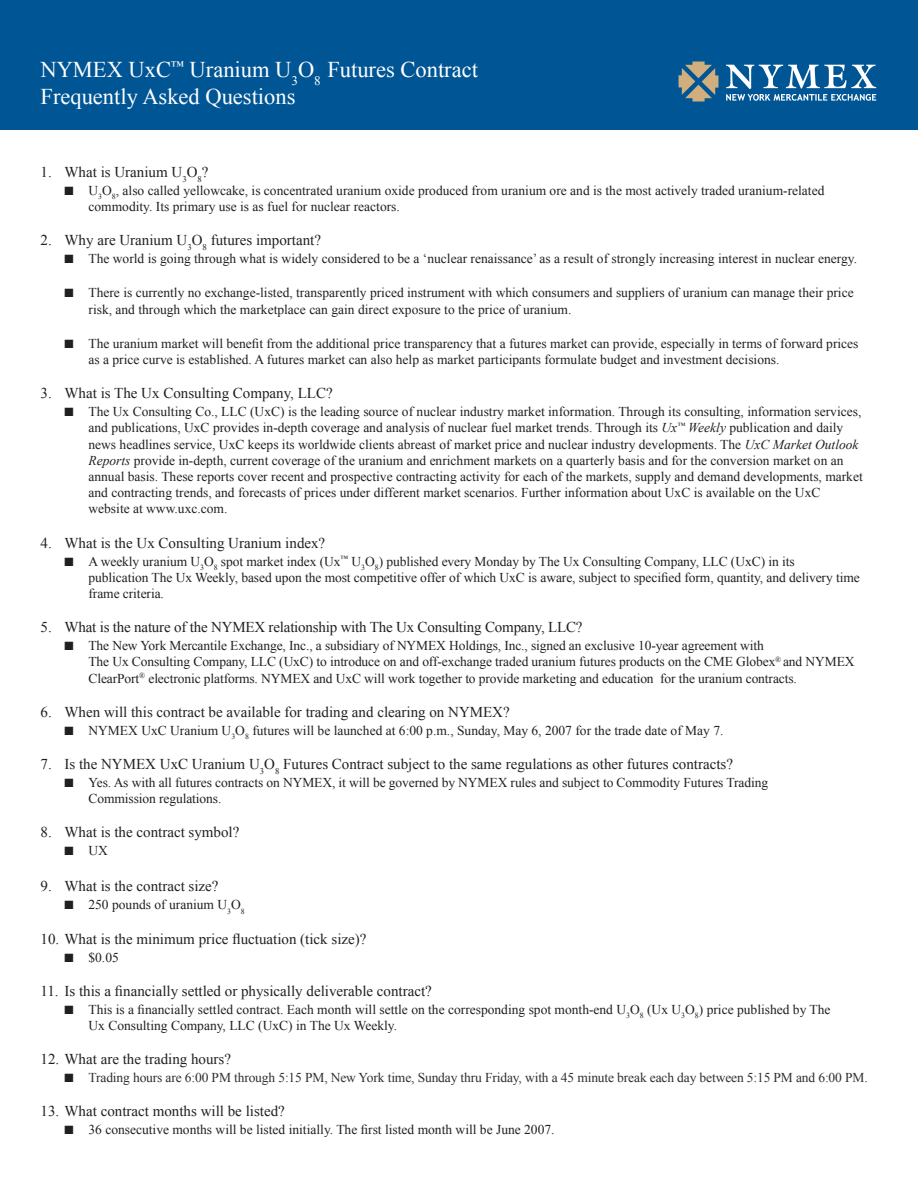
<style>
.page{position:relative;width:918px;height:1188px;background:#fff}
.page>*{position:absolute;margin:0;border:0;box-sizing:border-box;transform-origin:0 0}
.t1{font:22.5px/27px "Times New Roman";color:#fff}
.t2{font:15px "Times New Roman";color:#231f20}
.t3{font:13.5px/16.2px "Times New Roman";color:#231f20}
.t4{font:13.5px "Times New Roman";letter-spacing:-.01em;color:#2e2f2e}
.s1{font-style:italic}
.s2{color:#231f20}
</style>
<div class="page">
<div style="left:0;top:0;width:918px;height:129px;background:#005595"></div>
<svg style="left:679px;top:62px;width:39px;height:39px"></svg>
<svg style="left:726px;top:65px;width:150px;height:36px"></svg>
<h1 class="t1" style="left:40px;top:56px;width:439px">NYMEX UxC<sup>™</sup> Uranium U<sub>3</sub>O<sub>8</sub> Futures Contract<br>Frequently Asked Questions</h1>
<p class="t2" style="left:40px;top:163px;width:170px">1. What is Uranium U<sub>3</sub>O<sub>8</sub>?</p>
<p class="t3" style="left:89px;top:182px;width:737px;text-indent:-24px">■ U<sub>3</sub>O<sub>8</sub>, also called yellowcake, is concentrated uranium oxide produced from uranium ore and is the most actively traded uranium-related commodity. Its primary use is as fuel for nuclear reactors.</p>
<p class="t2" style="left:40px;top:231px;width:282px">2. Why are Uranium U<sub>3</sub>O<sub>8</sub> futures important?</p>
<p class="t3" style="left:64px;top:250px;width:794px">■ The world is going through what is widely considered to be a ‘nuclear renaissance’ as a result of strongly increasing interest in nuclear energy.</p>
<p class="t3" style="left:89px;top:285px;width:767px;text-indent:-24px">■ There is currently no exchange-listed, transparently priced instrument with which consumers and suppliers of uranium can manage their price risk, and through which the marketplace can gain direct exposure to the price of uranium.</p>
<p class="t3" style="left:89px;top:335px;width:772px;text-indent:-24px">■ The uranium market will benefit from the additional price transparency that a futures market can provide, especially in terms of forward prices as a price curve is established. A futures market can also help as market participants formulate budget and investment decisions.</p>
<p class="t2" style="left:40px;top:384px;width:294px">3. What is The Ux Consulting Company, LLC?</p>
<p class="t3" style="left:89px;top:403px;width:776px;text-indent:-24px">■ The Ux Consulting Co., LLC (UxC) is the leading source of nuclear industry market information. Through its consulting, information services, and publications, UxC provides in-depth coverage and analysis of nuclear fuel market trends. Through its <span class="s1">Ux</span><sup>™</sup> <span class="s1">Weekly</span> publication and daily news headlines service, UxC keeps its worldwide clients abreast of market price and nuclear industry developments. The <span class="s1">UxC Market Outlook Reports</span> provide in-depth, current coverage of the uranium and enrichment markets on a quarterly basis and for the conversion market on an annual basis. These reports cover recent and prospective contracting activity for each of the markets, supply and demand developments, market and contracting trends, and forecasts of prices under different market scenarios. Further information about UxC is available on the UxC website at www.uxc.com.</p>
<p class="t2" style="left:40px;top:534px;width:286px">4. What is the Ux Consulting Uranium index?</p>
<p class="t3" style="left:89px;top:553px;width:773px;text-indent:-24px">■ A weekly uranium U<sub>3</sub>O<sub>8</sub> spot market index (Ux<sup>™</sup> U<sub>3</sub>O<sub>8</sub>) published every Monday by The Ux Consulting Company, LLC (UxC) in its<br>publication The Ux Weekly, based upon the most competitive offer of which UxC is aware, subject to specified form, quantity, and delivery time frame criteria.</p>
<p class="t2" style="left:40px;top:618px;width:544px">5. What is the nature of the NYMEX relationship with The Ux Consulting Company, LLC?</p>
<p class="t3" style="left:89px;top:637px;width:768px;text-indent:-24px">■ The New York Mercantile Exchange, Inc., a subsidiary of NYMEX Holdings, Inc., signed an exclusive 10-year agreement with<br>The Ux Consulting Company, LLC (UxC) to introduce on and off-exchange traded uranium futures products on the CME Globex<sup>®</sup> and NYMEX<br>ClearPort<sup>®</sup> electronic platforms. NYMEX and UxC will work together to provide marketing and education for the uranium contracts.</p>
<p class="t2" style="left:40px;top:703px;width:471px">6. When will this contract be available for trading and clearing on NYMEX?</p>
<p class="t3" style="left:64px;top:722px;width:661px">■ NYMEX UxC Uranium U<sub>3</sub>O<sub>8</sub> futures will be launched at 6:00 p.m., Sunday, May 6, 2007 for the trade date of May 7.</p>
<p class="t2" style="left:40px;top:755px;width:694px">7. Is the NYMEX UxC Uranium U<sub>3</sub>O<sub>8</sub> Futures Contract subject to the same regulations as other futures contracts?</p>
<p class="t3" style="left:89px;top:774px;width:681px;text-indent:-24px">■ Yes. As with all futures contracts on NYMEX, it will be governed by NYMEX rules and subject to Commodity Futures Trading<br>Commission regulations.</p>
<p class="t2" style="left:40px;top:824px;width:200px">8. What is the contract symbol?</p>
<p class="t3" style="left:64px;top:843px;width:45px">■ UX</p>
<p class="t2" style="left:40px;top:878px;width:180px">9. What is the contract size?</p>
<p class="t3" style="left:64px;top:897px;width:182px">■ 250 pounds of uranium U<sub>3</sub>O<sub>8</sub></p>
<p class="t2" style="left:40px;top:930px;width:328px">10. What is the minimum price fluctuation (tick size)?</p>
<p class="t3" style="left:64px;top:949px;width:56px">■ $0.05</p>
<p class="t2" style="left:40px;top:982px;width:393px">11. Is this a financially settled or physically deliverable contract?</p>
<p class="t3" style="left:89px;top:1001px;width:744px;text-indent:-24px">■ This is a financially settled contract. Each month will settle on the corresponding spot month-end U<sub>3</sub>O<sub>8</sub> (Ux U<sub>3</sub>O<sub>8</sub>) price published by The<br>Ux Consulting Company, LLC (UxC) in The Ux Weekly.</p>
<p class="t2" style="left:40px;top:1050px;width:192px">12. What are the trading hours?</p>
<p class="t4" style="left:64px;top:1070px;width:805px"><span class="s2">■</span> Trading hours are 6:00 PM through 5:15 PM, New York time, Sunday thru Friday, with a 45 minute break each day between 5:15 PM and 6:00 PM.</p>
<p class="t2" style="left:40px;top:1103px;width:246px">13. What contract months will be listed?</p>
<p class="t3" style="left:64px;top:1122px;width:492px">■ 36 consecutive months will be listed initially. The first listed month will be June 2007.</p>
</div>
